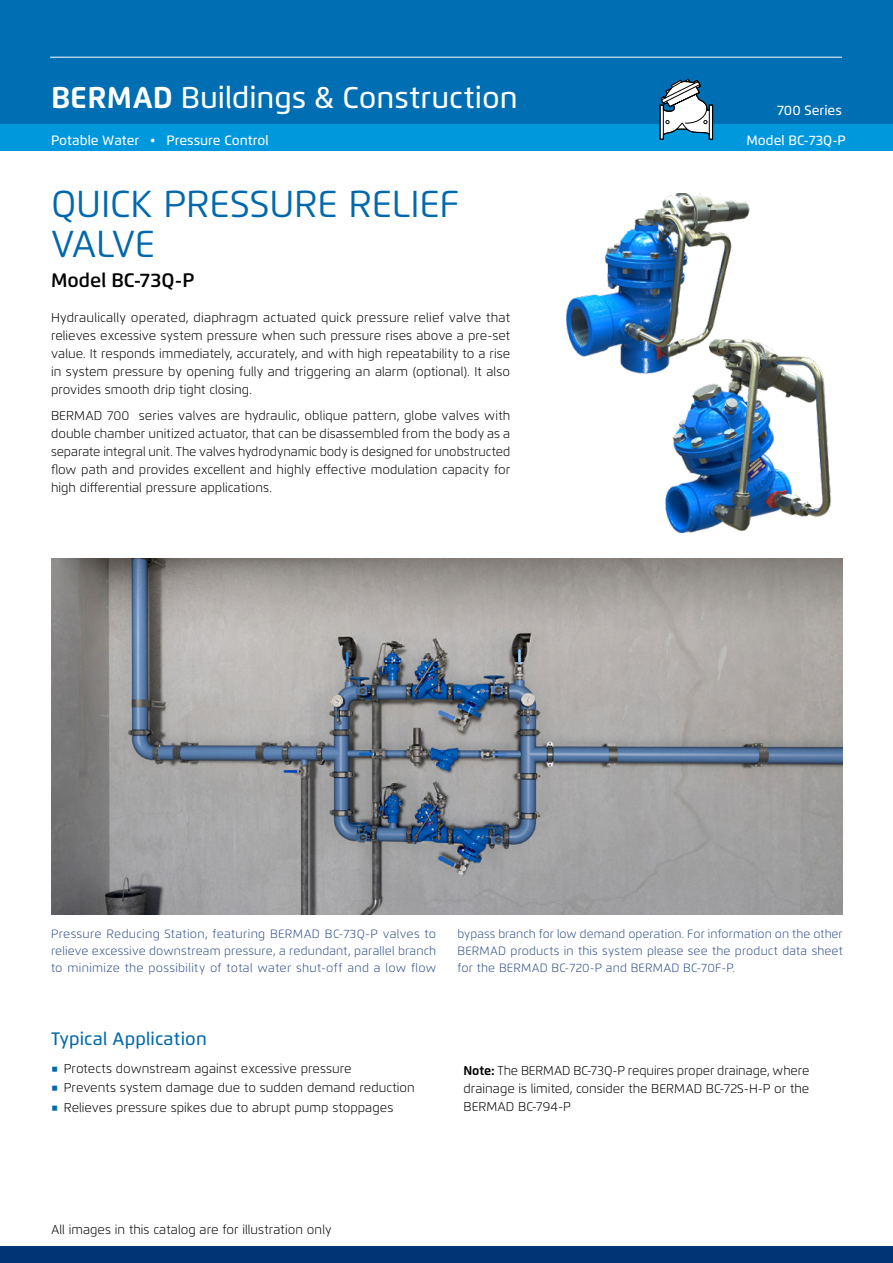
<style>
.page{position:relative;width:893px;height:1263px;background:#fff}
.page>*{position:absolute;margin:0;border:0;box-sizing:border-box;transform-origin:0 0}
.product_title{font:37.5px/40.5px "Flexo";letter-spacing:-.005em;color:#0068ab}
.t1{font:500 30px "Flexo";color:#fff}
.model_number{font:600 19.5px "Flexo";color:#000}
.features{font:500 18px "Flexo";letter-spacing:.01em;color:#0068ab}
._2_series{font:500 13.5px "Flexo";color:#fff}
.text_raz{font:300 12.75px/18px "Flexo";color:#000;text-align:justify}
._3_text_bullet_blue{font:300 12px/17.2px "Flexo";letter-spacing:.015em;color:#314e87;text-align:justify}
.s1{font-weight:700}
.s2{font-family:"Win Soft Pro";font-weight:500;font-size:19.2px;color:#0068ab}
</style>
<div class="page">
<div style="left:0;top:0;width:893px;height:125px;background:#006eb2"></div>
<div style="left:0;top:125px;width:893px;height:26px;background:#0098dd"></div>
<svg style="left:659px;top:78px;width:54px;height:62px"></svg>
<div style="left:709px;top:105px;width:4px;height:35px;border:1px solid #000"></div>
<div style="left:0;top:1247px;width:893px;height:16px;background:#003573"></div>
<hr style="left:50px;top:57px;width:792px;height:1px;background:#fff">
<hr style="left:874px;top:0;width:19px;height:3px;background:#fff">
<hr style="left:865px;top:3px;width:21px;height:2px;background:#fff">
<img style="left:665px;top:349px;width:166px;height:185px">
<img style="left:52px;top:558px;width:791px;height:356px">
<img style="left:566px;top:194px;width:206px;height:197px">
<h2 class="t1" style="left:51px;top:80px;width:468px"><span class="s1">BERMAD</span> Buildings &amp; Construction</h2>
<p class="_2_series" style="left:777px;top:102px;width:66px">700 Series</p>
<p class="_2_series" style="left:51px;top:132px;width:219px">Potable Water • Pressure Control</p>
<p class="_2_series" style="left:746px;top:132px;width:101px">Model BC-73Q-P</p>
<p class="product_title" style="left:51px;top:183px;width:409px">QUICK PRESSURE RELIEF<br>VALVE</p>
<p class="model_number" style="left:51px;top:268px;width:145px">Model BC-73Q-P</p>
<p class="text_raz" style="left:51px;top:308px;width:461px">Hydraulically operated, diaphragm actuated quick pressure relief valve that relieves excessive system pressure when such pressure rises above a pre-set value. It responds immediately, accurately, and with high repeatability to a rise in system pressure by opening fully and triggering an alarm (optional). It also provides smooth drip tight closing.</p>
<p class="text_raz" style="left:51px;top:407px;width:461px">BERMAD 700 series valves are hydraulic, oblique pattern, globe valves with double chamber unitized actuator, that can be disassembled from the body as a separate integral unit. The valves hydrodynamic body is designed for unobstructed flow path and provides excellent and highly effective modulation capacity for high differential pressure applications.</p>
<p class="_3_text_bullet_blue" style="left:51px;top:925px;width:387px">Pressure Reducing Station, featuring BERMAD BC-73Q-P valves to relieve excessive downstream pressure, a redundant, parallel branch to minimize the possibility of total water shut-off and a low flow</p>
<p class="_3_text_bullet_blue" style="left:458px;top:925px;width:387px">bypass branch for low demand operation. For information on the other BERMAD products in this system please see the product data sheet for the BERMAD BC-720-P and BERMAD BC-70F-P.</p>
<p class="features" style="left:51px;top:1028px;width:157px">Typical Application</p>
<p class="text_raz" style="left:51px;top:1060px;width:302px"><span class="s2">ֺ</span> Protects downstream against excessive pressure</p>
<p class="text_raz" style="left:51px;top:1079px;width:365px"><span class="s2">ֺ</span> Prevents system damage due to sudden demand reduction</p>
<p class="text_raz" style="left:51px;top:1098px;width:344px"><span class="s2">ֺ</span> Relieves pressure spikes due to abrupt pump stoppages</p>
<p class="text_raz" style="left:51px;top:1221px;width:282px">All images in this catalog are for illustration only</p>
<p class="text_raz" style="left:463px;top:1061px;width:347px"><span class="s1">Note:</span> The BERMAD BC-73Q-P requires proper drainage, where drainage is limited, consider the BERMAD BC-72S-H-P or the BERMAD BC-794-P</p>
</div>
